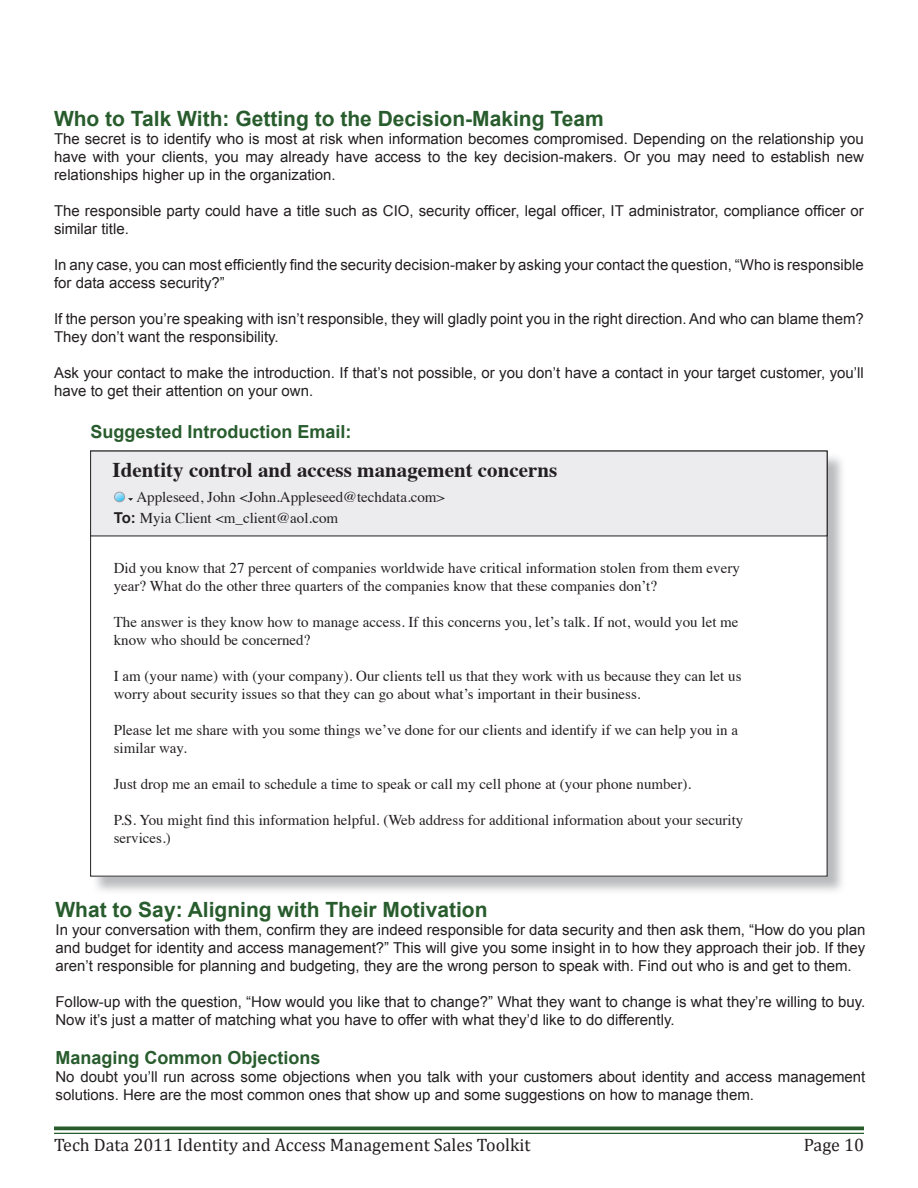
<style>
.page{position:relative;width:918px;height:1188px;background:#fff}
.page>*{position:absolute;margin:0;border:0;box-sizing:border-box;transform-origin:0 0}
.t1{font:700 21px "Arial";color:#285c2d}
.t2{font:700 21px "Times";color:#231f20}
.t3{font:18px "Cambria";color:#231f20}
.t4{font:700 18px "Arial";color:#285c2d}
.t5{font:15px/18px "Arial";color:#231f20}
.t6{font:15px/18px "Times";color:#231f20}
.s1{font-family:"Arial";font-weight:700}
</style>
<div class="page">
<svg style="left:54px;top:1126px;width:810px;height:4px;background:#427047"></svg>
<hr style="left:54px;top:1133px;width:810px;height:1px;background:#285c2d">
<img style="left:93px;top:453px;width:749px;height:438px">
<div style="left:91px;top:451px;width:736px;height:425px;background:#fff"></div>
<div style="left:91px;top:451px;width:736px;height:85px;background:#ececee"></div>
<svg style="left:114px;top:492px;width:19px;height:10px"></svg>
<div style="left:114px;top:492px;width:11px;height:10px;border:1px solid #a0a1a5;border-radius:50%"></div>
<h1 class="t1" style="left:54px;top:104px;width:551px">Who to Talk With: Getting to the Decision-Making Team</h1>
<p class="t5" style="left:54px;top:130px;width:812px;text-align:justify">The secret is to identify who is most at risk when information becomes compromised. Depending on the relationship you have with your clients, you may already have access to the key decision-makers. Or you may need to establish new relationships higher up in the organization.</p>
<p class="t5" style="left:54px;top:202px;width:811px">The responsible party could have a title such as CIO, security officer, legal officer, IT administrator, compliance officer or similar title.</p>
<p class="t5" style="left:54px;top:256px;width:811px">In any case, you can most efficiently find the security decision-maker by asking your contact the question, “Who is responsible for data access security?”</p>
<p class="t5" style="left:54px;top:310px;width:811px">If the person you’re speaking with isn’t responsible, they will gladly point you in the right direction. And who can blame them?<br>They don’t want the responsibility.</p>
<p class="t5" style="left:54px;top:363px;width:811px;line-height:18.6px">Ask your contact to make the introduction. If that’s not possible, or you don’t have a contact in your target customer, you’ll have to get their attention on your own.</p>
<p class="t4" style="left:91px;top:420px;width:263px">Suggested Introduction Email:</p>
<h1 class="t2" style="left:113px;top:449px;width:446px">Identity control and access management concerns</h1>
<p class="t6" style="left:114px;top:485px;width:333px;line-height:21.1px;text-indent:23px">Appleseed, John &lt;John.Appleseed@techdata.com&gt;<br><span class="s1">To:</span> Myia Client &lt;m_client@aol.com</p>
<p class="t6" style="left:114px;top:558px;width:628px">Did you know that 27 percent of companies worldwide have critical information stolen from them every year? What do the other three quarters of the companies know that these companies don’t?</p>
<p class="t6" style="left:114px;top:612px;width:626px">The answer is they know how to manage access. If this concerns you, let’s talk. If not, would you let me know who should be concerned?</p>
<p class="t6" style="left:114px;top:666px;width:629px">I am (your name) with (your company). Our clients tell us that they work with us because they can let us worry about security issues so that they can go about what’s important in their business.</p>
<p class="t6" style="left:114px;top:720px;width:626px">Please let me share with you some things we’ve done for our clients and identify if we can help you in a similar way.</p>
<p class="t6" style="left:114px;top:774px;width:579px">Just drop me an email to schedule a time to speak or call my cell phone at (your phone number).</p>
<p class="t6" style="left:114px;top:810px;width:631px">P.S. You might find this information helpful. (Web address for additional information about your security services.)</p>
<h1 class="t1" style="left:56px;top:895px;width:434px">What to Say: Aligning with Their Motivation</h1>
<p class="t5" style="left:56px;top:920px;width:811px;text-align:justify">In your conversation with them, confirm they are indeed responsible for data security and then ask them, “How do you plan and budget for identity and access management?” This will give you some insight in to how they approach their job. If they aren’t responsible for planning and budgeting, they are the wrong person to speak with. Find out who is and get to them.</p>
<p class="t5" style="left:56px;top:992px;width:811px">Follow-up with the question, “How would you like that to change?” What they want to change is what they’re willing to buy.<br>Now it’s just a matter of matching what you have to offer with what they’d like to do differently.</p>
<p class="t4" style="left:56px;top:1046px;width:267px">Managing Common Objections</p>
<p class="t5" style="left:56px;top:1068px;width:811px">No doubt you’ll run across some objections when you talk with your customers about identity and access management solutions. Here are the most common ones that show up and some suggestions on how to manage them.</p>
<p class="t3" style="left:54px;top:1134px;width:478px">Tech Data 2011 Identity and Access Management Sales Toolkit</p>
<p class="t3" style="left:804px;top:1134px;width:62px">Page 10</p>
</div>
